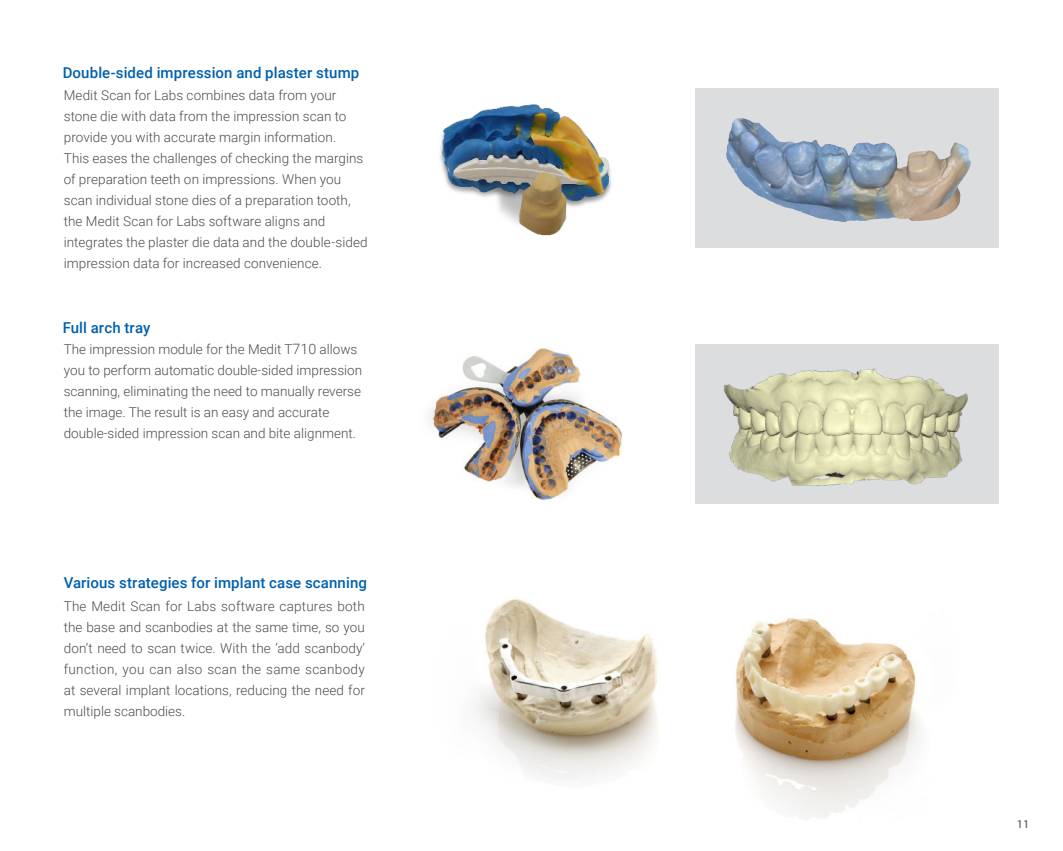
<style>
.page{position:relative;width:1063px;height:851px;background:#fff}
.page>*{position:absolute;margin:0;border:0;box-sizing:border-box;transform-origin:0 0}
.t1{font:500 15px "Roboto";letter-spacing:.01em;color:#0160ae}
.t2{font:300 13.5px/21px "Roboto";color:#4b4c4d}
.t3{font:12px "Myriad Pro";color:#4b4c4d}
.s1{font-size:14.25px}
</style>
<div class="page">
<img style="left:475px;top:598px;width:446px;height:221px">
<img style="left:440px;top:104px;width:172px;height:132px">
<img style="left:429px;top:348px;width:193px;height:152px">
<div style="left:696px;top:344px;width:303px;height:159px;background:#dcdddf"></div>
<img style="left:724px;top:368px;width:244px;height:118px">
<div style="left:696px;top:88px;width:303px;height:160px;background:#dcdddf"></div>
<img style="left:726px;top:118px;width:245px;height:104px">
<p class="t1" style="left:63px;top:66px;width:298px">Double-sided impression and plaster stump</p>
<p class="t2" style="left:64px;top:86px;width:305px">Medit Scan for Labs combines data from your stone die with data from the impression scan to provide you with accurate margin information.<br>This eases the challenges of checking the margins of preparation teeth on impressions. When you scan individual stone dies of a preparation tooth, the Medit Scan for Labs software aligns and integrates the plaster die data and the double-sided impression data for increased convenience.</p>
<p class="t1" style="left:63px;top:320px;width:89px">Full arch tray</p>
<p class="t2" style="left:64px;top:340px;width:300px">The impression module for the Medit T<span class="s1">710</span> allows you to perform automatic double-sided impression scanning, eliminating the need to manually reverse the image. The result is an easy and accurate double-sided impression scan and bite alignment.</p>
<p class="t1" style="left:64px;top:576px;width:305px">Various strategies for implant case scanning</p>
<p class="t2" style="left:64px;top:597px;width:303px;text-align:justify">The Medit Scan for Labs software captures both the base and scanbodies at the same time, so you don’t need to scan twice. With the ‘add scanbody’ function, you can also scan the same scanbody at several implant locations, reducing the need for multiple scanbodies.</p>
<p class="t3" style="left:1017px;top:816px;width:14px">11</p>
</div>
